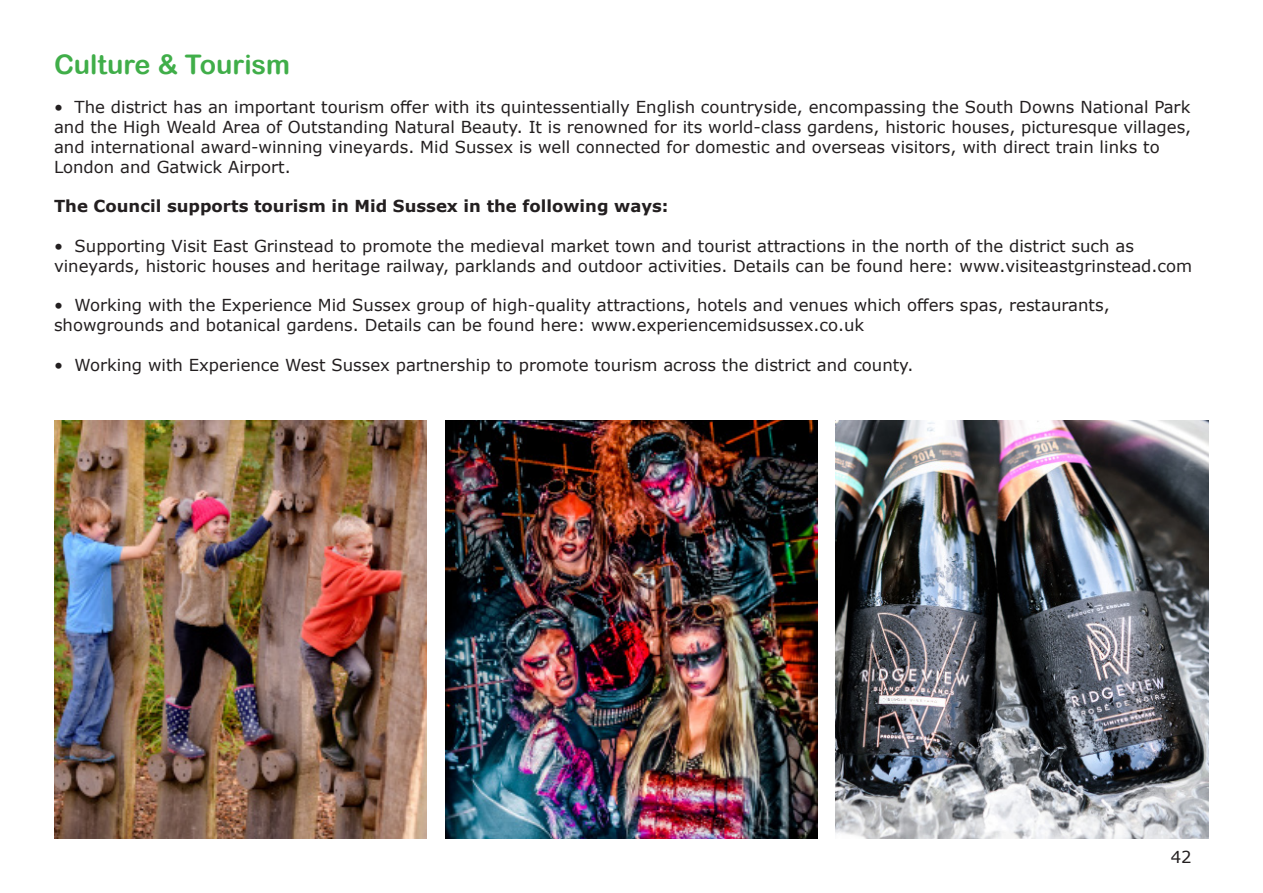
<style>
.page{position:relative;width:1263px;height:893px;background:#fff}
.page>*{position:absolute;margin:0;border:0;box-sizing:border-box;transform-origin:0 0}
.t1{font:27px "Arial Rounded MT Bold";color:#40ae49}
.t2{font:16.5px/19.8px "Verdana";color:#231f20}
.t3{font:700 16.5px "Verdana";color:#231f20}
</style>
<div class="page">
<img style="left:54px;top:421px;width:373px;height:418px">
<img style="left:445px;top:421px;width:373px;height:418px">
<img style="left:836px;top:421px;width:373px;height:418px">
<p class="t1" style="left:54px;top:48px;width:238px">Culture &amp; Tourism</p>
<p class="t2" style="left:54px;top:97px;width:1139px">• The district has an important tourism offer with its quintessentially English countryside, encompassing the South Downs National Park and the High Weald Area of Outstanding Natural Beauty. It is renowned for its world-class gardens, historic houses, picturesque villages, and international award-winning vineyards. Mid Sussex is well connected for domestic and overseas visitors, with direct train links to London and Gatwick Airport.</p>
<p class="t3" style="left:54px;top:195px;width:616px">The Council supports tourism in Mid Sussex in the following ways:</p>
<p class="t2" style="left:54px;top:236px;width:1140px">• Supporting Visit East Grinstead to promote the medieval market town and tourist attractions in the north of the district such as vineyards, historic houses and heritage railway, parklands and outdoor activities. Details can be found here: www.visiteastgrinstead.com</p>
<p class="t2" style="left:54px;top:295px;width:1057px">• Working with the Experience Mid Sussex group of high-quality attractions, hotels and venues which offers spas, restaurants, showgrounds and botanical gardens. Details can be found here: www.experiencemidsussex.co.uk</p>
<p class="t2" style="left:54px;top:355px;width:861px">• Working with Experience West Sussex partnership to promote tourism across the district and county.</p>
<p class="t2" style="left:1171px;top:847px;width:22px">42</p>
</div>
